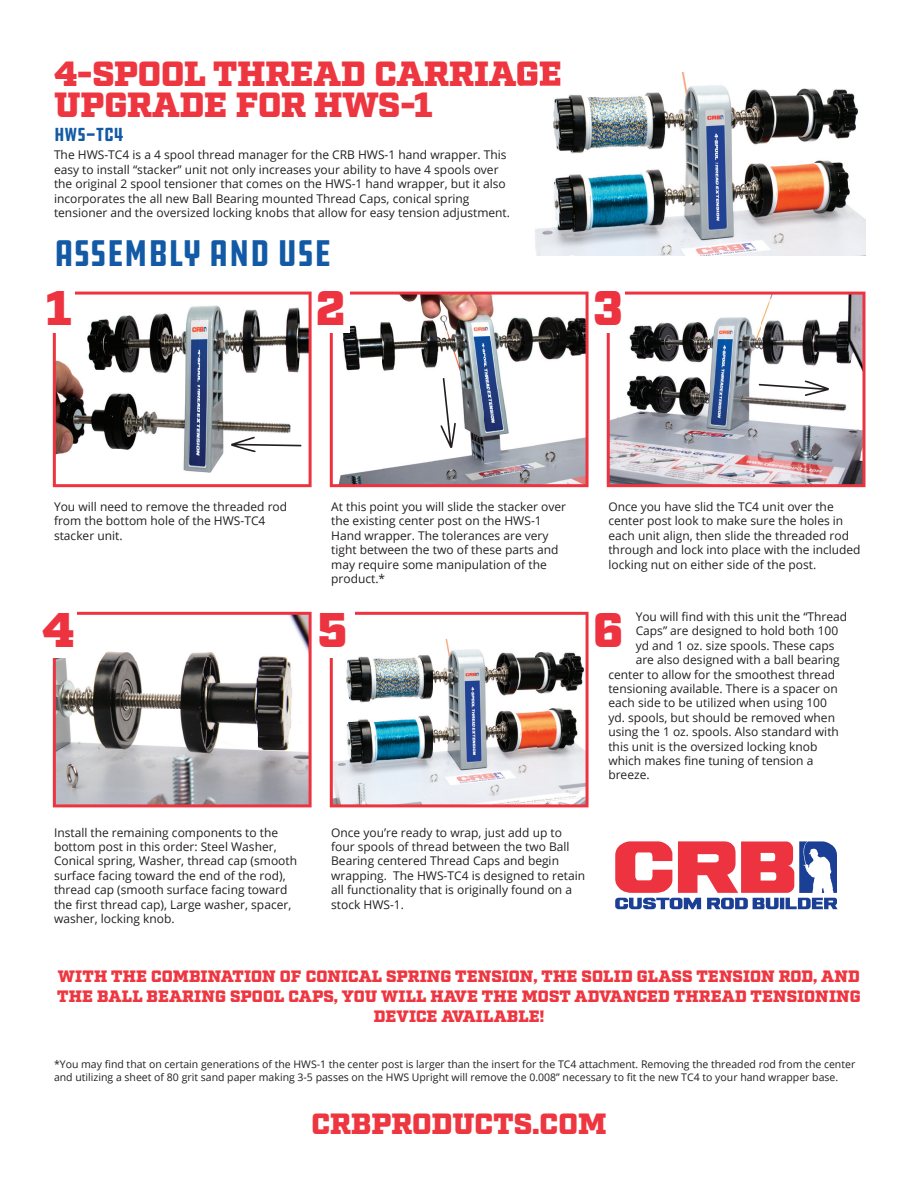
<style>
.page{position:relative;width:918px;height:1188px;background:#fff}
.page>*{position:absolute;margin:0;border:0;box-sizing:border-box;transform-origin:0 0}
.t1{font:900 48.6px "Factoria";color:#ee3340}
.t2{font:condensed 38.25px "DDC Hardware";color:#135aa6}
.t3{font:900 34.95px/31.5px "Factoria";color:#ee3640}
.t4{font:900 29.25px "Factoria";color:#ee3640}
.t5{font:condensed 19.5px "DDC Hardware";color:#135aa6}
.t6{font:900 16.5px/19.8px "Factoria";letter-spacing:.01em;color:#ee3640;text-align:center}
.t7{font:12px/14.4px "Open Sans";color:#231f20}
.t8{font:10.5px/12.6px "Open Sans";color:#231f20}
</style>
<div class="page">
<svg style="left:53px;top:292px;width:259px;height:195px"></svg>
<svg style="left:53px;top:612px;width:259px;height:195px"></svg>
<svg style="left:330px;top:292px;width:259px;height:195px"></svg>
<img style="left:330px;top:612px;width:259px;height:195px">
<img style="left:607px;top:292px;width:258px;height:195px">
<img style="left:535px;top:72px;width:331px;height:183px">
<img style="left:522px;top:72px;width:40px;height:14px">
<svg style="left:615px;top:841px;width:223px;height:68px"></svg>
<svg style="left:231px;top:436px;width:71px;height:16px"></svg>
<svg style="left:440px;top:378px;width:16px;height:70px"></svg>
<svg style="left:758px;top:380px;width:71px;height:16px"></svg>
<div style="left:30px;top:284px;width:45px;height:48px;background:#fff"></div>
<div style="left:32px;top:609px;width:44px;height:49px;background:#fff"></div>
<div style="left:316px;top:609px;width:39px;height:49px;background:#fff"></div>
<div style="left:316px;top:284px;width:33px;height:48px;background:#fff"></div>
<div style="left:592px;top:284px;width:33px;height:48px;background:#fff"></div>
<h3 class="t3" style="left:54px;top:60px;width:509px">4-SPOOL THREAD CARRIAGE<br>UPGRADE FOR HWS-1</h3>
<h3 class="t5" style="left:54px;top:123px;width:71px">HWS-TC4</h3>
<p class="t7" style="left:54px;top:147px;width:458px">The HWS-TC4 is a 4 spool thread manager for the CRB HWS-1 hand wrapper. This easy to install “stacker” unit not only increases your ability to have 4 spools over the original 2 spool tensioner that comes on the HWS-1 hand wrapper, but it also incorporates the all new Ball Bearing mounted Thread Caps, conical spring tensioner and the oversized locking knobs that allow for easy tension adjustment.</p>
<h2 class="t2" style="left:54px;top:230px;width:279px">ASSEMBLY AND USE</h2>
<h1 class="t1" style="left:46px;top:279px;width:26px">1</h1>
<h1 class="t1" style="left:316px;top:279px;width:31px">2</h1>
<h1 class="t1" style="left:593px;top:279px;width:31px">3</h1>
<p class="t7" style="left:54px;top:499px;width:235px">You will need to remove the threaded rod from the bottom hole of the HWS-TC4 stacker unit.</p>
<p class="t7" style="left:331px;top:499px;width:236px">At this point you will slide the stacker over the existing center post on the HWS-1<br>Hand wrapper. The tolerances are very tight between the two of these parts and may require some manipulation of the product.*</p>
<p class="t7" style="left:608px;top:499px;width:254px">Once you have slid the TC4 unit over the center post look to make sure the holes in each unit align, then slide the threaded rod through and lock into place with the included locking nut on either side of the post.</p>
<h1 class="t1" style="left:42px;top:601px;width:34px">4</h1>
<h1 class="t1" style="left:317px;top:601px;width:31px">5</h1>
<p class="t7" style="left:636px;top:609px;width:213px">You will find with this unit the “Thread</p>
<p class="t7" style="left:636px;top:624px;width:204px">Caps” are designed to hold both 100</p>
<p class="t7" style="left:636px;top:638px;width:200px">yd and 1 oz. size spools. These caps</p>
<p class="t7" style="left:636px;top:652px;width:205px">are also designed with a ball bearing</p>
<p class="t7" style="left:608px;top:667px;width:228px">center to allow for the smoothest thread</p>
<p class="t7" style="left:608px;top:681px;width:231px">tensioning available. There is a spacer on</p>
<p class="t7" style="left:608px;top:696px;width:220px">each side to be utilized when using 100</p>
<p class="t7" style="left:608px;top:710px;width:228px">yd. spools, but should be removed when</p>
<p class="t7" style="left:608px;top:724px;width:232px">using the 1 oz. spools. Also standard with</p>
<p class="t7" style="left:608px;top:739px;width:211px">this unit is the oversized locking knob</p>
<p class="t7" style="left:608px;top:753px;width:206px">which makes fine tuning of tension a</p>
<p class="t7" style="left:608px;top:768px;width:43px">breeze.</p>
<h1 class="t1" style="left:593px;top:601px;width:32px">6</h1>
<p class="t7" style="left:54px;top:825px;width:245px">Install the remaining components to the bottom post in this order: Steel Washer, Conical spring, Washer, thread cap (smooth surface facing toward the end of the rod), thread cap (smooth surface facing toward the first thread cap), Large washer, spacer, washer, locking knob.</p>
<p class="t7" style="left:331px;top:825px;width:255px">Once you’re ready to wrap, just add up to four spools of thread between the two Ball Bearing centered Thread Caps and begin wrapping. The HWS-TC4 is designed to retain all functionality that is originally found on a stock HWS-1.</p>
<h3 class="t6" style="left:57px;top:968px;width:805px">WITH THE COMBINATION OF CONICAL SPRING TENSION, THE SOLID GLASS TENSION ROD, AND<br>THE BALL BEARING SPOOL CAPS, YOU WILL HAVE THE MOST ADVANCED THREAD TENSIONING<br>DEVICE AVAILABLE!</h3>
<p class="t8" style="left:54px;top:1058px;width:803px">*You may find that on certain generations of the HWS-1 the center post is larger than the insert for the TC4 attachment. Removing the threaded rod from the center and utilizing a sheet of 80 grit sand paper making 3-5 passes on the HWS Upright will remove the 0.008” necessary to fit the new TC4 to your hand wrapper base.</p>
<h3 class="t4" style="left:311px;top:1106px;width:297px">CRBPRODUCTS.COM</h3>
</div>
